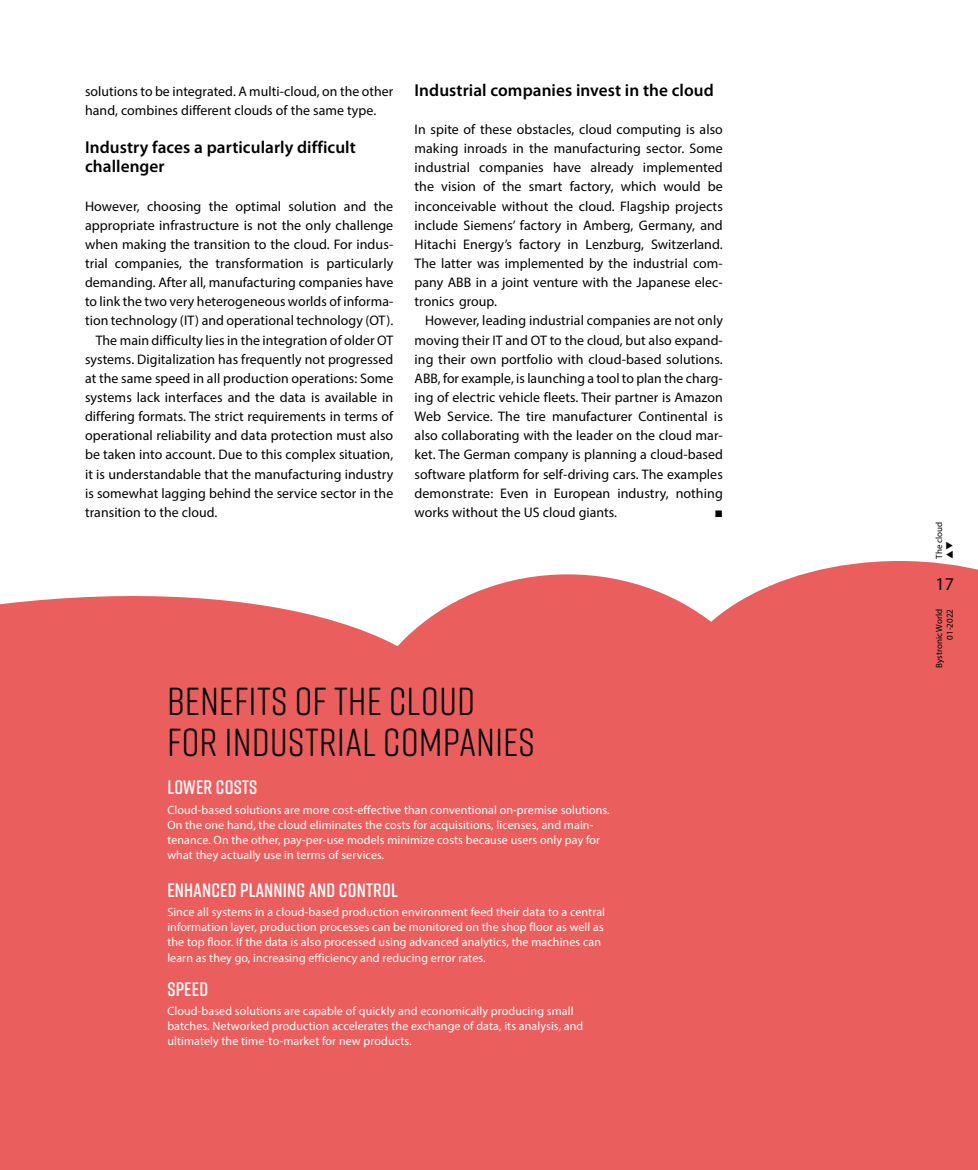
<style>
.page{position:relative;width:978px;height:1170px;background:#fff}
.page>*{position:absolute;margin:0;border:0;box-sizing:border-box;transform-origin:0 0}
.t1{font:39px/40.5px "Rift Soft";letter-spacing:.015em;color:#000}
.t2{font:600 19.5px "Rift Soft";letter-spacing:.01em;color:#fff}
.t3{font:18px "Myriad Pro";color:#000}
.t4{font:600 17.25px/19.2px "Myriad Pro";letter-spacing:.005em;color:#000}
.t5{font:13.8px/19.2px "Myriad Pro";letter-spacing:.005em;color:#000;text-align:justify}
.t6{font:12px/15px "Myriad Pro";letter-spacing:.01em;color:#fff}
.t7{font:9px/10.5px "Myriad Pro";color:#000;text-align:right}
</style>
<div class="page">
<div style="left:0;top:723px;width:978px;height:446px;background:#ea5f5e"></div>
<svg style="left:0;top:588px;width:485px;height:135px;fill:#ea5f5e"></svg>
<svg style="left:712px;top:561px;width:266px;height:162px;background:#eb6d6c"></svg>
<div style="left:349px;top:574px;width:438px;height:388px;background:#ea5f5e;border-radius:50%"></div>
<p class="t5" style="left:85px;top:81px;width:310px">solutions to be integrated. A multi-cloud, on the other hand, combines different clouds of the same type.</p>
<p class="t4" style="left:85px;top:137px;width:272px">Industry faces a particularly difficult challenger</p>
<p class="t5" style="left:85px;top:196px;width:310px">However, choosing the optimal solution and the</p>
<p class="t5" style="left:85px;top:215px;width:310px">appropriate infrastructure is not the only challenge</p>
<p class="t5" style="left:85px;top:234px;width:310px">when making the transition to the cloud. For indus-</p>
<p class="t5" style="left:85px;top:253px;width:310px">trial companies, the transformation is particularly</p>
<p class="t5" style="left:85px;top:273px;width:310px">demanding. After all, manufacturing companies have</p>
<p class="t5" style="left:85px;top:292px;width:310px">to link the two very heterogeneous worlds of informa-</p>
<p class="t5" style="left:85px;top:311px;width:310px">tion technology (IT) and operational technology (OT).</p>
<p class="t5" style="left:96px;top:330px;width:299px">The main difficulty lies in the integration of older OT</p>
<p class="t5" style="left:85px;top:349px;width:310px">systems. Digitalization has frequently not progressed</p>
<p class="t5" style="left:85px;top:368px;width:310px">at the same speed in all production operations: Some</p>
<p class="t5" style="left:85px;top:387px;width:310px">systems lack interfaces and the data is available in</p>
<p class="t5" style="left:85px;top:407px;width:310px">differing formats. The strict requirements in terms of</p>
<p class="t5" style="left:85px;top:426px;width:310px">operational reliability and data protection must also</p>
<p class="t5" style="left:85px;top:445px;width:310px">be taken into account. Due to this complex situation,</p>
<p class="t5" style="left:85px;top:464px;width:310px">it is understandable that the manufacturing industry</p>
<p class="t5" style="left:85px;top:483px;width:310px">is somewhat lagging behind the service sector in the</p>
<p class="t5" style="left:85px;top:502px;width:134px">transition to the cloud.</p>
<p class="t4" style="left:415px;top:80px;width:301px">Industrial companies invest in the cloud</p>
<p class="t5" style="left:415px;top:119px;width:310px">In spite of these obstacles, cloud computing is also making inroads in the manufacturing sector. Some industrial companies have already implemented the vision of the smart factory, which would be inconceivable without the cloud. Flagship projects include Siemens’ factory in Amberg, Germany, and Hitachi Energy’s factory in Lenzburg, Switzerland.<br>The latter was implemented by the industrial com&shy;pany ABB in a joint venture with the Japanese elec&shy;tronics group.</p>
<p class="t5" style="left:415px;top:311px;width:310px;text-indent:11px">However, leading industrial companies are not only moving their IT and OT to the cloud, but also expand&shy;ing their own portfolio with cloud-based solutions.<br>ABB, for example, is launching a tool to plan the charg&shy;ing of electric vehicle fleets. Their partner is Amazon Web Service. The tire manufacturer Continental is also collaborating with the leader on the cloud mar&shy;ket. The German company is planning a cloud-based software platform for self-driving cars. The examples demonstrate: Even in European industry, nothing works without the US cloud giants.</p>
<h1 class="t1" style="left:167px;top:679px;width:369px">BENEFITS OF THE CLOUD<br>FOR INDUSTRIAL COMPANIES</h1>
<h2 class="t2" style="left:167px;top:773px;width:91px">LOWER COSTS</h2>
<p class="t6" style="left:167px;top:801px;width:444px">Cloud-based solutions are more cost-effective than conventional on-premise solutions.<br>On the one hand, the cloud eliminates the costs for acquisitions, licenses, and main&shy;tenance. On the other, pay-per-use models minimize costs because users only pay for what they actually use in terms of services.</p>
<h2 class="t2" style="left:167px;top:876px;width:232px">ENHANCED PLANNING AND CONTROL</h2>
<p class="t6" style="left:167px;top:904px;width:439px">Since all systems in a cloud-based production environment feed their data to a central information layer, production processes can be monitored on the shop floor as well as the top floor. If the data is also processed using advanced analytics, the machines can learn as they go, increasing efficiency and reducing error rates.</p>
<h2 class="t2" style="left:167px;top:974px;width:42px">SPEED</h2>
<p class="t6" style="left:167px;top:1003px;width:418px">Cloud-based solutions are capable of quickly and economically producing small batches. Networked production accelerates the exchange of data, its analysis, and ultimately the time-to-market for new products.</p>
<p class="t7" style="left:934px;top:558px;width:38px;rotate:-90deg">The cloud</p>
<h3 class="t3" style="left:935px;top:573px;width:20px">17</h3>
<p class="t7" style="left:934px;top:667px;width:60px;rotate:-90deg">Bystronic World<br>01-2022</p>
</div>
